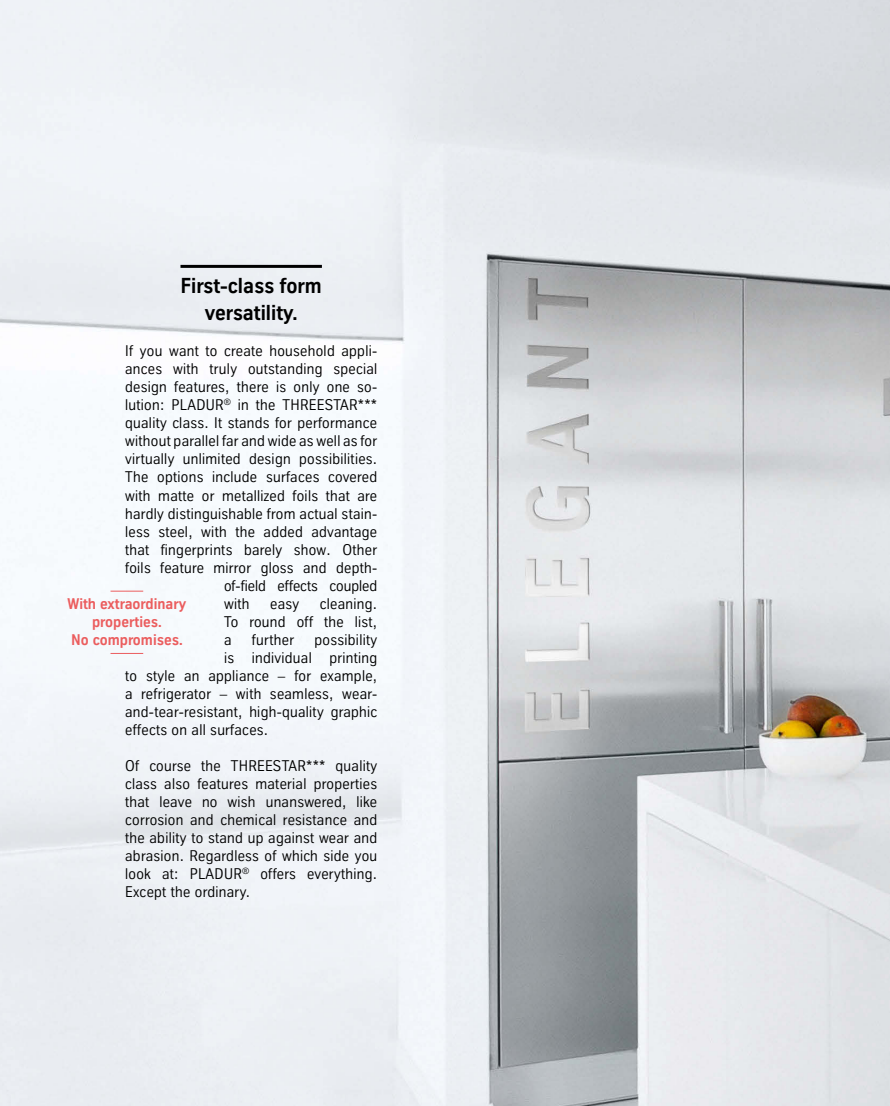
<style>
.page{position:relative;width:890px;height:1106px;background:#fff}
.page>*{position:absolute;margin:0;border:0;box-sizing:border-box;transform-origin:0 0}
.t1{font:700 21px/27px "TK Type";color:#000;text-align:center}
.t2{font:15px/18px "TK Type";letter-spacing:.02em;color:#000;text-align:justify}
.t3{font:700 15px/18px "TK Type";color:#eb5d5e;text-align:center}
.t4{font:15px "TK Type";color:#000}
</style>
<div class="page">
<img style="left:0;top:0;width:890px;height:1106px">
<hr style="left:180px;top:265px;width:142px;height:3px;background:#000">
<hr style="left:110px;top:591px;width:33px;height:1px;background:#eb5d5e">
<hr style="left:110px;top:653px;width:33px;height:1px;background:#eb5d5e">
<h1 class="t1" style="left:181px;top:273px;width:143px">First-class form versatility.</h1>
<p class="t2" style="left:125px;top:342px;width:253px">If you want to create household appli-</p>
<p class="t2" style="left:125px;top:360px;width:253px">ances with truly outstanding special</p>
<p class="t2" style="left:125px;top:378px;width:253px">design features, there is only one so-</p>
<p class="t2" style="left:125px;top:396px;width:253px">lution: PLADUR<sup>®</sup> in the THREESTAR***</p>
<p class="t2" style="left:125px;top:414px;width:253px">quality class. It stands for performance</p>
<p class="t2" style="left:125px;top:432px;width:253px">without parallel far and wide as well as for</p>
<p class="t2" style="left:125px;top:450px;width:253px">virtually unlimited design possibilities.</p>
<p class="t2" style="left:125px;top:468px;width:253px">The options include surfaces covered</p>
<p class="t2" style="left:125px;top:486px;width:253px">with matte or metallized foils that are</p>
<p class="t2" style="left:125px;top:504px;width:253px">hardly distinguishable from actual stain-</p>
<p class="t2" style="left:125px;top:522px;width:253px">less steel, with the added advantage</p>
<p class="t2" style="left:125px;top:540px;width:253px">that fingerprints barely show. Other</p>
<p class="t2" style="left:125px;top:558px;width:253px">foils feature mirror gloss and depth-</p>
<p class="t4" style="left:224px;top:577px;width:155px">of-field effects coupled</p>
<p class="t2" style="left:224px;top:594px;width:27px">with</p>
<p class="t2" style="left:270px;top:594px;width:31px">easy</p>
<p class="t2" style="left:224px;top:594px;width:155px;text-indent:96px">cleaning.<br>To round off the list, a</p>
<p class="t3" style="left:67px;top:594px;width:120px">With extraordinary properties.<br>No compromises.</p>
<p class="t2" style="left:252px;top:630px;width:44px">further</p>
<p class="t2" style="left:315px;top:630px;width:64px">possibility</p>
<p class="t2" style="left:224px;top:648px;width:155px">is individual printing</p>
<p class="t2" style="left:125px;top:666px;width:253px">to style an appliance – for example,</p>
<p class="t2" style="left:125px;top:684px;width:253px">a refrigerator – with seamless, wear-</p>
<p class="t2" style="left:125px;top:702px;width:253px">and-tear-resistant, high-quality graphic</p>
<p class="t2" style="left:125px;top:720px;width:144px">effects on all surfaces.</p>
<p class="t2" style="left:125px;top:756px;width:253px">Of course the THREESTAR*** quality class also features material properties that leave no wish unanswered, like corrosion and chemical resistance and the ability to stand up against wear and abrasion. Regardless of which side you look at: PLADUR<sup>®</sup> offers everything.<br>Except the ordinary.</p>
</div>
